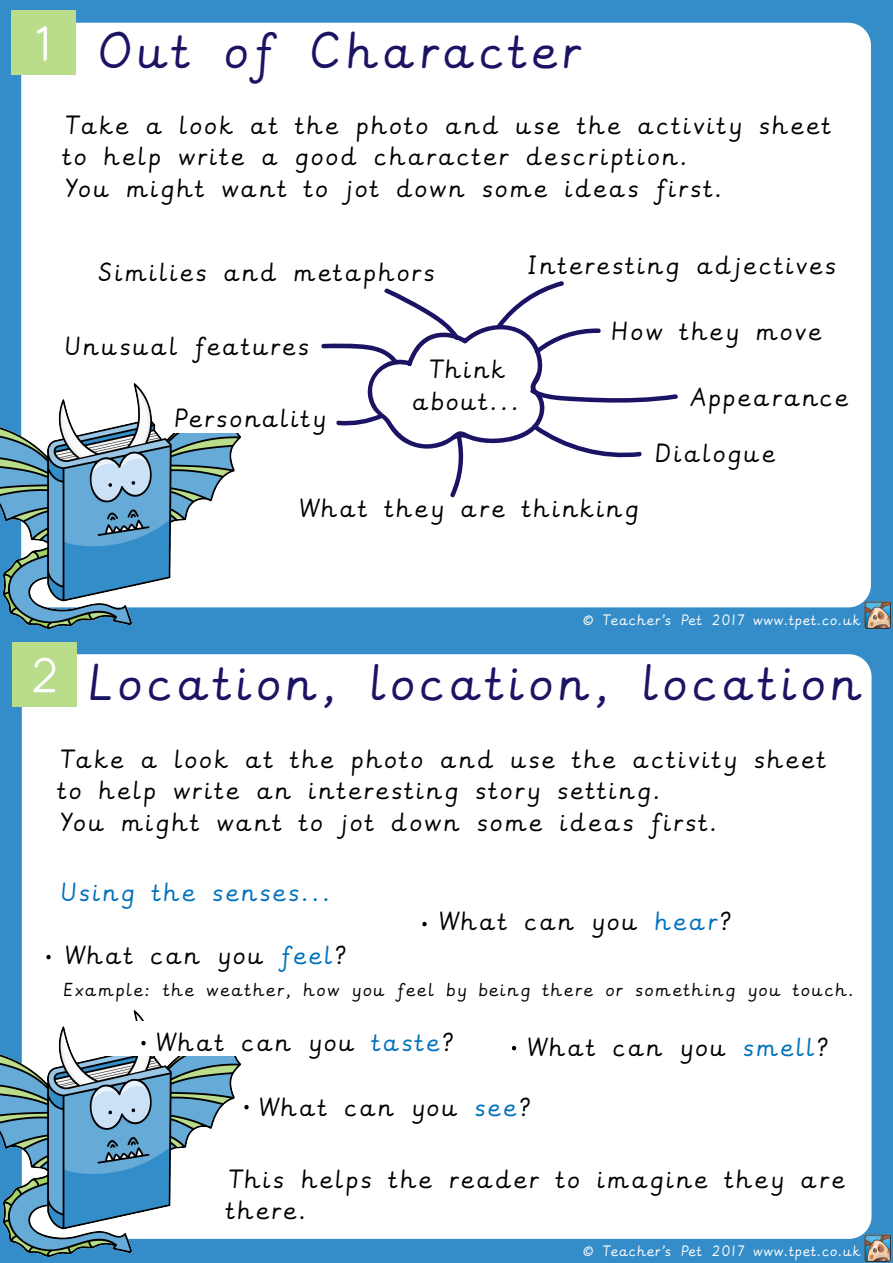
<style>
.page{position:relative;width:893px;height:1263px;background:#fff}
.page>*{position:absolute;margin:0;border:0;box-sizing:border-box;transform-origin:0 0}
.t1{font:54px "Antipasto";color:#fff}
.t2{font:41.25px "CCW Precursive 3";color:#1b1464}
.t3{font:21px/31.5px "CCW Precursive 3";color:#000}
.t4{font:21px "CCW Precursive 3";color:#0071bc}
.t5{font:15px "CCW Precursive 3";color:#000}
.t6{font:12px "CCW Precursive 3";letter-spacing:-.05em;color:#fff}
.s1{color:#0071bc}
</style>
<div class="page">
<div style="left:1px;top:631px;width:892px;height:632px;background:#348dc9"></div>
<div style="left:0;top:0;width:893px;height:631px;background:#348dc9"></div>
<div style="left:21px;top:23px;width:850px;height:584px;background:#fff;border-radius:22px"></div>
<div style="left:11px;top:10px;width:65px;height:65px;background:#badd8c"></div>
<div style="left:22px;top:654px;width:850px;height:585px;background:#fff;border-radius:22px"></div>
<div style="left:12px;top:642px;width:65px;height:64px;background:#badd8c"></div>
<img style="left:862px;top:601px;width:30px;height:28px">
<img style="left:862px;top:1234px;width:30px;height:28px">
<svg style="left:321px;top:281px;width:357px;height:217px"></svg>
<svg style="left:422px;top:922px;width:5px;height:4px"></svg>
<svg style="left:46px;top:955px;width:5px;height:4px"></svg>
<svg style="left:512px;top:1046px;width:5px;height:4px"></svg>
<svg style="left:245px;top:1105px;width:4px;height:4px"></svg>
<img style="left:0;top:384px;width:245px;height:245px">
<img style="left:0;top:1011px;width:245px;height:245px">
<div style="left:166px;top:398px;width:161px;height:35px;background:#fff"></div>
<div style="left:81px;top:1021px;width:263px;height:35px;background:#fff"></div>
<svg style="left:141px;top:1041px;width:5px;height:4px"></svg>
<h1 class="t1" style="left:35px;top:13px;width:15px">1</h1>
<h2 class="t2" style="left:87px;top:21px;width:493px">Out of Character</h2>
<p class="t3" style="left:59px;top:110px;width:772px">Take a look at the photo and use the activity sheet to help write a good character description.<br>You might want to jot down some ideas first.</p>
<p class="t3" style="left:92px;top:257px;width:343px">Similies and metaphors</p>
<p class="t3" style="left:521px;top:250px;width:315px">Interesting adjectives</p>
<p class="t3" style="left:605px;top:316px;width:216px">How they move</p>
<p class="t3" style="left:59px;top:331px;width:250px">Unusual features</p>
<p class="t3" style="left:409px;top:354px;width:111px;text-align:center">Think about...</p>
<p class="t3" style="left:684px;top:382px;width:165px">Appearance</p>
<p class="t3" style="left:649px;top:438px;width:126px">Dialogue</p>
<p class="t3" style="left:169px;top:403px;width:157px">Personality</p>
<p class="t3" style="left:294px;top:493px;width:345px">What they are thinking</p>
<p class="t6" style="left:580px;top:611px;width:281px">© Teacher’s Pet 2017 www.tpet.co.uk</p>
<h1 class="t1" style="left:31px;top:644px;width:28px">2</h1>
<h2 class="t2" style="left:77px;top:652px;width:784px">Location, location, location</h2>
<p class="t3" style="left:54px;top:744px;width:772px">Take a look at the photo and use the activity sheet to help write an interesting story setting.<br>You might want to jot down some ideas first.</p>
<p class="t4" style="left:55px;top:877px;width:276px">Using the senses...</p>
<p class="t3" style="left:433px;top:906px;width:297px">What can you <span class="s1">hear</span>?</p>
<p class="t3" style="left:59px;top:940px;width:286px">What can you <span class="s1">feel</span>?</p>
<p class="t5" style="left:59px;top:978px;width:796px">Example: the weather, how you feel by being there or something you touch.</p>
<p class="t3" style="left:150px;top:1027px;width:302px">What can you <span class="s1">taste</span>?</p>
<p class="t3" style="left:521px;top:1032px;width:305px">What can you <span class="s1">smell</span>?</p>
<p class="t3" style="left:253px;top:1092px;width:276px">What can you <span class="s1">see</span>?</p>
<p class="t3" style="left:223px;top:1164px;width:623px">This helps the reader to imagine they are there.</p>
<p class="t6" style="left:580px;top:1242px;width:281px">© Teacher’s Pet 2017 www.tpet.co.uk</p>
</div>
